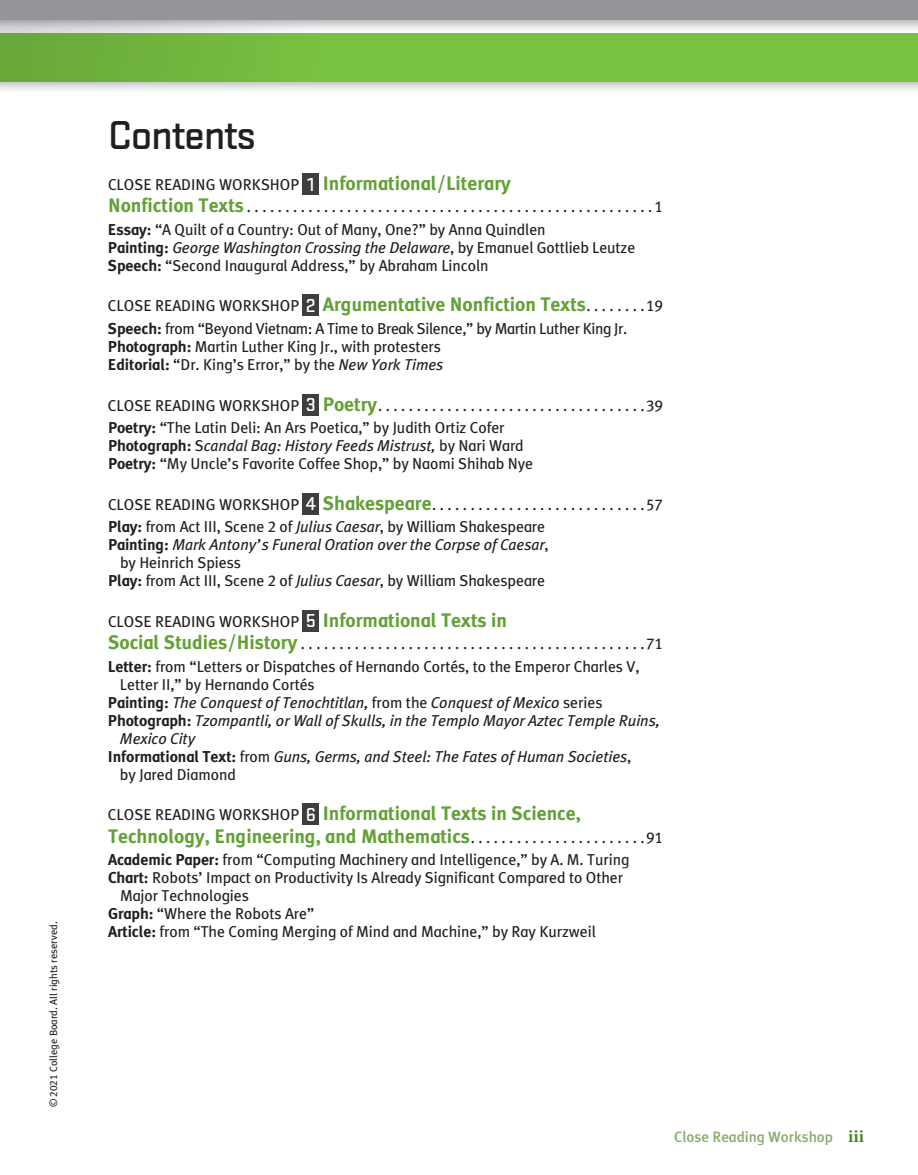
<style>
.page{position:relative;width:918px;height:1175px;background:#fff}
.page>*{position:absolute;margin:0;border:0;box-sizing:border-box;transform-origin:0 0}
.t1{font:500 42px "Stratum 2";letter-spacing:-.03em;color:#231f20}
.t2{font:700 19.5px/22.5px "OPT Meta Plus";color:#62a135}
.t3{font:15.75px/22.5px "OPT Meta Plus";letter-spacing:-.005em;color:#231f20}
.t4{font:italic 15.75px "OPT Meta Plus";letter-spacing:-.005em;color:#231f20}
.t5{font:15.75px/22.5px "OPT Meta Plus";letter-spacing:-.025em;color:#231f20}
.t6{font:500 15px "OPT Meta Plus";color:#8aab6e}
.t7{font:10.5px "OPT Meta Plus";color:#231f20}
.s1{font-weight:400;font-size:15.75px;color:#231f20}
.s2{font-family:"Stratum 2";font-weight:500;color:#fff}
.s3{font-weight:700;font-size:19.5px;color:#62a135}
.s4{font-weight:700}
.s5{font-style:italic}
.s6{font-family:"Stratum 2";font-weight:500;font-size:19.5px;color:#fff}
.s7{font-weight:700;font-style:normal}
.s8{font-style:normal}
.s9{font-family:"Minion Pro";font-weight:700;font-size:18px;color:#4b8229}
</style>
<div class="page">
<img style="left:0;top:81px;width:918px;height:9px">
<div style="left:0;top:33px;width:918px;height:48px;background:linear-gradient(to right,#6fb23c,#7dc744)"></div>
<div style="left:0;top:0;width:918px;height:20px;background:#939598"></div>
<div style="left:303px;top:173px;width:16px;height:21px;background:#3e3e3f"></div>
<div style="left:303px;top:295px;width:16px;height:21px;background:#3e3e3f"></div>
<div style="left:303px;top:394px;width:16px;height:21px;background:#3e3e3f"></div>
<div style="left:303px;top:493px;width:16px;height:21px;background:#3e3e3f"></div>
<div style="left:303px;top:610px;width:16px;height:21px;background:#3e3e3f"></div>
<div style="left:303px;top:803px;width:16px;height:21px;background:#3e3e3f"></div>
<p class="t7" style="left:48px;top:1107px;width:187px;rotate:-90deg">© 2021 College Board. All rights reserved.</p>
<h1 class="t1" style="left:108px;top:107px;width:150px">Contents</h1>
<p class="t2" style="left:108px;top:172px;width:404px"><span class="s1">CLOSE READING WORKSHOP</span> <span class="s2">1</span> Informational/Literary</p>
<p class="t3" style="left:108px;top:196px;width:556px"><span class="s3">Nonfiction Texts</span> . . . . . . . . . . . . . . . . . . . . . . . . . . . . . . . . . . . . . . . . . . . . . . . . . . . . . 1<br><span class="s4">Essay:</span> “A Quilt of a Country: Out of Many, One?” by Anna Quindlen</p>
<p class="t3" style="left:108px;top:239px;width:529px;line-height:18px"><span class="s4">Painting:</span> <span class="s5">George Washington Crossing the Delaware</span>, by Emanuel Gottlieb Leutze<br><span class="s4">Speech:</span> “Second Inaugural Address,” by Abraham Lincoln</p>
<p class="t5" style="left:108px;top:295px;width:556px">CLOSE READING WORKSHOP <span class="s6">2</span> <span class="s3">Argumentative Nonfiction Texts</span> . . . . . . . .19<br><span class="s4">Speech:</span> from “Beyond Vietnam: A Time to Break Silence,” by Martin Luther King Jr.</p>
<p class="t3" style="left:108px;top:338px;width:337px;line-height:18px"><span class="s4">Photograph:</span> Martin Luther King Jr., with protesters<br><span class="s4">Editorial:</span> “Dr. King’s Error,” by the <span class="s5">New York Times</span></p>
<p class="t3" style="left:108px;top:394px;width:557px">CLOSE READING WORKSHOP <span class="s6">3</span> <span class="s3">Poetry</span> . . . . . . . . . . . . . . . . . . . . . . . . . . . . . . . . . . .39<br><span class="s4">Poetry:</span> “The Latin Deli: An Ars Poetica,” by Judith Ortiz Cofer</p>
<p class="t3" style="left:108px;top:437px;width:427px;line-height:18px"><span class="s4">Photograph:</span> S<span class="s5">candal Bag: History Feeds Mistrust,</span> by Nari Ward<br><span class="s4">Poetry:</span> “My Uncle’s Favorite Coffee Shop,” by Naomi Shihab Nye</p>
<p class="t3" style="left:108px;top:493px;width:556px">CLOSE READING WORKSHOP <span class="s6">4</span> <span class="s3">Shakespeare</span> . . . . . . . . . . . . . . . . . . . . . . . . . . . .57<br><span class="s4">Play:</span> from Act III, Scene 2 of <span class="s5">Julius Caesar</span>, by William Shakespeare</p>
<p class="t4" style="left:108px;top:535px;width:442px"><span class="s7">Painting:</span> Mark Antony’s Funeral Oration over the Corpse of Caesar<span class="s8">,</span></p>
<p class="t3" style="left:120px;top:551px;width:123px">by Heinrich Spiess</p>
<p class="t3" style="left:108px;top:569px;width:439px"><span class="s4">Play:</span> from Act III, Scene 2 of <span class="s5">Julius Caesar</span>, by William Shakespeare</p>
<p class="t3" style="left:108px;top:610px;width:556px">CLOSE READING WORKSHOP <span class="s6">5</span> <span class="s3">Informational Texts in<br>Social Studies/History</span> . . . . . . . . . . . . . . . . . . . . . . . . . . . . . . . . . . . . . . . . . . . . .71<br><span class="s4">Letter:</span> from “Letters or Dispatches of Hernando Cortés, to the Emperor Charles V,</p>
<p class="t3" style="left:120px;top:673px;width:196px">Letter II,” by Hernando Cortés</p>
<p class="t4" style="left:108px;top:693px;width:496px"><span class="s7">Painting:</span> The Conquest of Tenochtitlan, <span class="s8">from the</span> Conquest of Mexico <span class="s8">series</span></p>
<p class="t4" style="left:108px;top:711px;width:553px"><span class="s7">Photograph:</span> Tzompantli, or Wall of Skulls, in the Templo Mayor Aztec Temple Ruins,</p>
<p class="t4" style="left:120px;top:729px;width:77px">Mexico City</p>
<p class="t4" style="left:108px;top:747px;width:525px"><span class="s7">Informational Text:</span> <span class="s8">from</span> Guns, Germs, and Steel: The Fates of Human Societies<span class="s8">,</span></p>
<p class="t3" style="left:120px;top:763px;width:118px">by Jared Diamond</p>
<p class="t2" style="left:108px;top:802px;width:557px"><span class="s1">CLOSE READING WORKSHOP</span> <span class="s2">6</span> Informational Texts in Science,<br>Technology, Engineering, and Mathematics <span class="s1">. . . . . . . . . . . . . . . . . . . . . . .91</span></p>
<p class="t3" style="left:108px;top:848px;width:523px"><span class="s4">Academic Paper:</span> from “Computing Machinery and Intelligence,” by A. M. Turing</p>
<p class="t3" style="left:108px;top:866px;width:517px"><span class="s4">Chart:</span> Robots’ Impact on Productivity Is Already Significant Compared to Other</p>
<p class="t3" style="left:120px;top:884px;width:131px">Major Technologies</p>
<p class="t3" style="left:108px;top:902px;width:208px"><span class="s4">Graph:</span> “Where the Robots Are”</p>
<p class="t3" style="left:108px;top:920px;width:489px"><span class="s4">Article:</span> from “The Coming Merging of Mind and Machine,” by Ray Kurzweil</p>
<p class="t6" style="left:674px;top:1128px;width:191px">Close Reading Workshop <span class="s9">iii</span></p>
</div>
